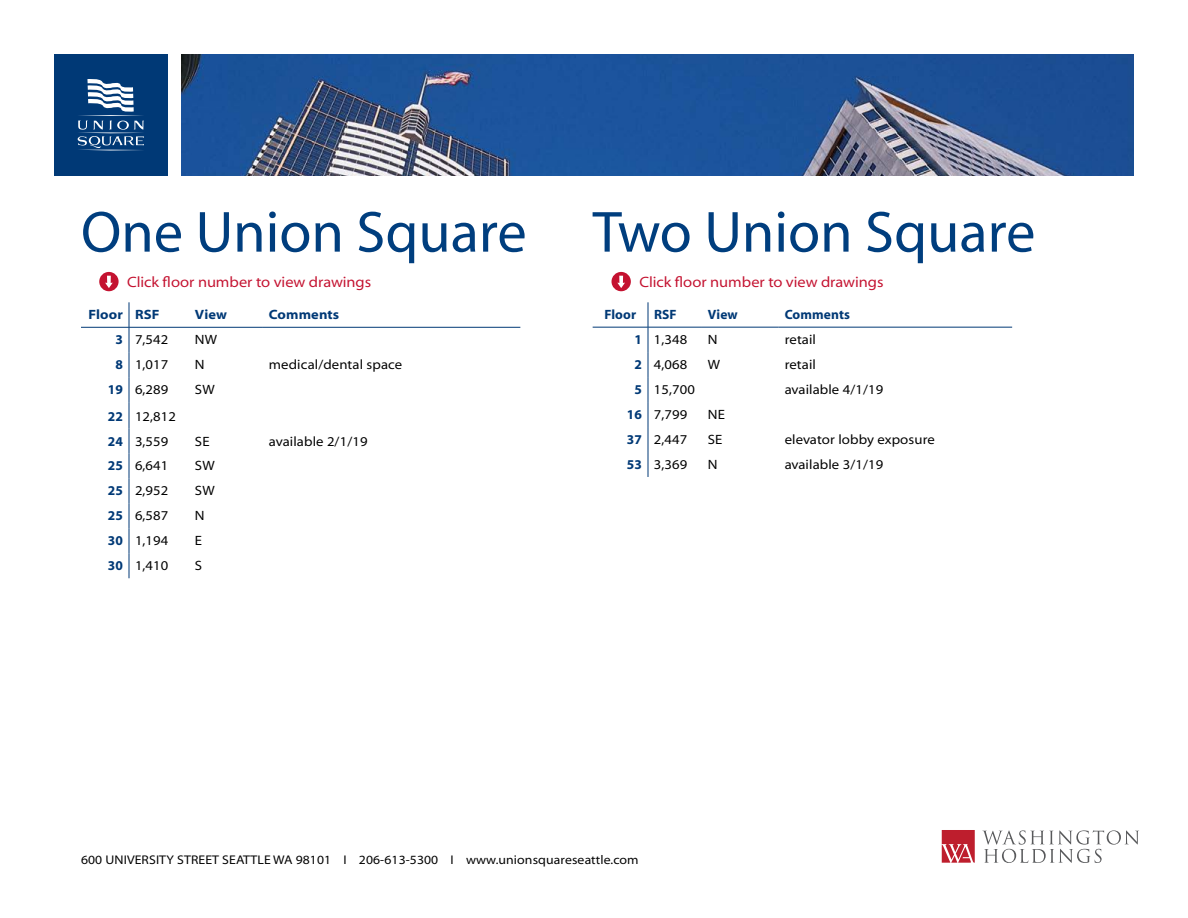
<style>
.page{position:relative;width:1188px;height:918px;background:#fff}
.page>*{position:absolute;margin:0;border:0;box-sizing:border-box;transform-origin:0 0}
.t1{font:58.5px "Myriad MM 400 600";color:#003e7e}
.t2{font:15px "Myriad MM 400 700";letter-spacing:-.005em;color:#c41230}
.t3{font:13.5px/25.7px "Myriad MM 400 700";letter-spacing:.01em;color:#000}
.t4{font:13.5px "Myriad MM 700 600";letter-spacing:.01em;color:#003976}
.t5{font:13.5px "Myriad MM 700 700";letter-spacing:.01em;color:#003976}
.t6{font:12.6px "Myriad MM 400 700";letter-spacing:.01em;color:#000}
.s1{font-family:"Myriad MM 700 600";color:#003976}
</style>
<div class="page">
<div style="left:612px;top:272px;width:19px;height:19px;background:#c41230;border-radius:50%"></div>
<div style="left:99px;top:272px;width:20px;height:19px;background:#c41230;border-radius:50%"></div>
<svg style="left:942px;top:830px;width:33px;height:33px"></svg>
<svg style="left:982px;top:830px;width:157px;height:33px"></svg>
<hr style="left:593px;top:327px;width:55px;height:1px;background:#003976">
<hr style="left:648px;top:327px;width:54px;height:1px;background:#003976">
<hr style="left:702px;top:327px;width:77px;height:1px;background:#003976">
<hr style="left:779px;top:327px;width:233px;height:1px;background:#003976">
<svg style="left:648px;top:302px;width:1px;height:175px"></svg>
<hr style="left:81px;top:327px;width:48px;height:1px;background:#003976">
<hr style="left:129px;top:327px;width:60px;height:1px;background:#003976">
<hr style="left:189px;top:327px;width:74px;height:1px;background:#003976">
<hr style="left:263px;top:327px;width:257px;height:1px;background:#003976">
<svg style="left:129px;top:302px;width:1px;height:276px"></svg>
<img style="left:182px;top:54px;width:952px;height:122px">
<div style="left:54px;top:54px;width:114px;height:122px;background:#003976"></div>
<svg style="left:77px;top:79px;width:67px;height:72px"></svg>
<svg style="left:617px;top:276px;width:8px;height:12px"></svg>
<svg style="left:105px;top:276px;width:8px;height:12px"></svg>
<h1 class="t1" style="left:81px;top:204px;width:956px">One Union Square Two Union Square</h1>
<p class="t2" style="left:127px;top:274px;width:245px">Click floor number to view drawings</p>
<p class="t2" style="left:640px;top:274px;width:245px">Click floor number to view drawings</p>
<p class="t5" style="left:89px;top:308px;width:72px">Floor RSF</p>
<p class="t5" style="left:195px;top:308px;width:34px">View</p>
<p class="t5" style="left:269px;top:308px;width:72px">Comments</p>
<p class="t3" style="left:116px;top:328px;width:54px"><span class="s1">3</span> 7,542</p>
<p class="t3" style="left:195px;top:328px;width:23px">NW</p>
<p class="t3" style="left:116px;top:352px;width:54px"><span class="s1">8</span> 1,017</p>
<p class="t3" style="left:195px;top:352px;width:10px">N</p>
<p class="t3" style="left:269px;top:352px;width:135px">medical/dental space</p>
<p class="t3" style="left:108px;top:377px;width:61px"><span class="s1">19</span> 6,289</p>
<p class="t3" style="left:195px;top:377px;width:20px">SW</p>
<p class="t3" style="left:108px;top:404px;width:70px"><span class="s1">22</span> 12,812<br><span class="s1">24</span> 3,559</p>
<p class="t3" style="left:195px;top:430px;width:16px">SE</p>
<p class="t3" style="left:269px;top:430px;width:100px">available 2/1/19</p>
<p class="t3" style="left:108px;top:454px;width:62px"><span class="s1">25</span> 6,641</p>
<p class="t3" style="left:195px;top:454px;width:20px">SW</p>
<p class="t3" style="left:108px;top:479px;width:62px"><span class="s1">25</span> 2,952</p>
<p class="t3" style="left:195px;top:479px;width:20px">SW</p>
<p class="t3" style="left:108px;top:504px;width:61px"><span class="s1">25</span> 6,587</p>
<p class="t3" style="left:195px;top:504px;width:10px">N</p>
<p class="t3" style="left:108px;top:529px;width:61px"><span class="s1">30</span> 1,194</p>
<p class="t3" style="left:195px;top:529px;width:9px">E</p>
<p class="t3" style="left:108px;top:554px;width:62px"><span class="s1">30</span> 1,410</p>
<p class="t3" style="left:195px;top:554px;width:9px">S</p>
<p class="t4" style="left:604px;top:308px;width:33px">Floor</p>
<p class="t4" style="left:654px;top:308px;width:24px">RSF</p>
<p class="t4" style="left:708px;top:308px;width:31px">View</p>
<p class="t4" style="left:785px;top:308px;width:67px">Comments</p>
<p class="t3" style="left:634px;top:327px;width:54px"><span class="s1">1</span> 1,348</p>
<p class="t3" style="left:708px;top:327px;width:10px">N</p>
<p class="t3" style="left:785px;top:327px;width:33px">retail</p>
<p class="t3" style="left:634px;top:352px;width:54px"><span class="s1">2</span> 4,068</p>
<p class="t3" style="left:708px;top:352px;width:13px">W</p>
<p class="t3" style="left:785px;top:352px;width:33px">retail</p>
<p class="t3" style="left:634px;top:377px;width:62px"><span class="s1">5</span> 15,700</p>
<p class="t3" style="left:785px;top:377px;width:100px">available 4/1/19</p>
<p class="t3" style="left:627px;top:402px;width:61px"><span class="s1">16</span> 7,799</p>
<p class="t3" style="left:708px;top:402px;width:19px">NE</p>
<p class="t3" style="left:627px;top:427px;width:61px"><span class="s1">37</span> 2,447</p>
<p class="t3" style="left:708px;top:427px;width:16px">SE</p>
<p class="t3" style="left:785px;top:427px;width:152px">elevator lobby exposure</p>
<p class="t3" style="left:627px;top:452px;width:61px"><span class="s1">53</span> 3,369</p>
<p class="t3" style="left:708px;top:452px;width:10px">N</p>
<p class="t3" style="left:785px;top:452px;width:100px">available 3/1/19</p>
<p class="t6" style="left:81px;top:854px;width:559px">600 UNIVERSITY STREET SEATTLE WA 98101 I 206-613-5300 I www.unionsquareseattle.com</p>
</div>
